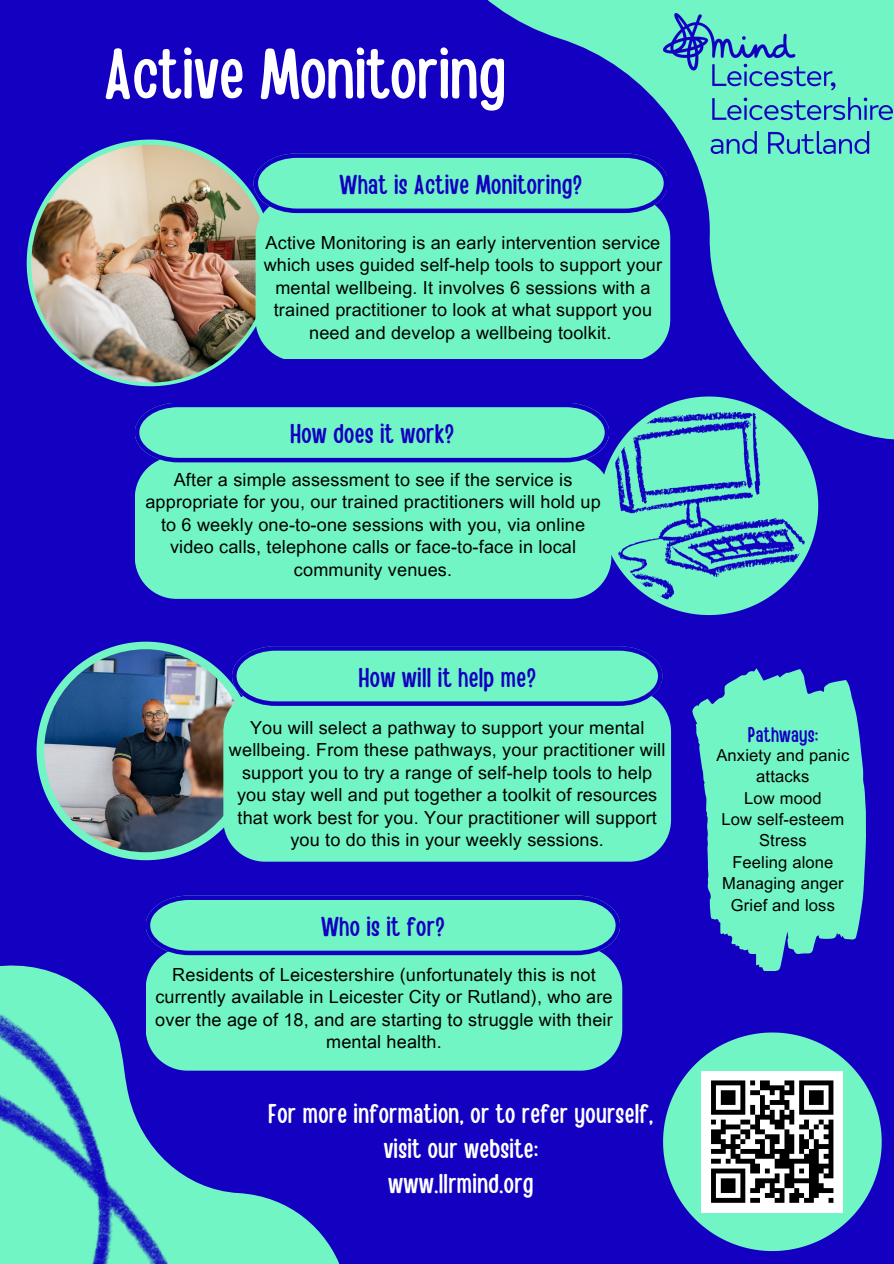
<style>
.page{position:relative;width:894px;height:1264px;background:#fff}
.page>*{position:absolute;margin:0;border:0;box-sizing:border-box;transform-origin:0 0}
.t1{font:70.5px "Handy Casual Condensed";color:#fff}
.t2{font:27px/35px "Handy Casual Condensed";letter-spacing:.01em;color:#fff;text-align:center}
.t3{font:27px "Handy Casual Condensed";letter-spacing:.01em;color:#1300c1}
.t4{font:21px "Handy Casual Condensed";letter-spacing:.01em;color:#1300c1}
.t5{font:18px/22.5px "Arial MT Pro";letter-spacing:.01em;color:#000;text-align:center}
.t6{font:18px/22.5px "Arial Unicode MS";letter-spacing:.01em;color:#000;text-align:center}
.t7{font:16.5px/21.5px "Arial MT Pro";letter-spacing:.01em;color:#000;text-align:center}
</style>
<div class="page">
<div style="left:0;top:0;width:893px;height:1263px;background:#1300c1"></div>
<svg style="left:487px;top:0;width:406px;height:512px;fill:#71f5c4"></svg>
<svg style="left:27px;top:139px;width:228px;height:247px"></svg>
<svg style="left:37px;top:641px;width:195px;height:118px"></svg>
<img style="left:0;top:759px;width:383px;height:504px">
<img style="left:31px;top:145px;width:238px;height:237px;border-radius:50%">
<div style="left:255px;top:196px;width:415px;height:163px;background:#71f5c4"></div>
<svg style="left:253px;top:153px;width:415px;height:60px"></svg>
<svg style="left:599px;top:396px;width:219px;height:219px"></svg>
<div style="left:135px;top:456px;width:476px;height:143px;background:#71f5c4"></div>
<svg style="left:135px;top:402px;width:474px;height:60px"></svg>
<img style="left:605px;top:403px;width:206px;height:205px;border-radius:50%">
<img style="left:44px;top:649px;width:203px;height:203px;border-radius:50%">
<svg style="left:663px;top:1032px;width:218px;height:218px;fill:#71f5c4"></svg>
<div style="left:223px;top:689px;width:447px;height:172px;background:#71f5c4"></div>
<svg style="left:232px;top:646px;width:430px;height:60px;background:#5fc7c3"></svg>
<div style="left:146px;top:955px;width:476px;height:115px;background:#71f5c4"></div>
<svg style="left:146px;top:895px;width:474px;height:60px"></svg>
<svg style="left:692px;top:668px;width:173px;height:302px;fill:#71f5c4"></svg>
<img style="left:663px;top:14px;width:229px;height:139px">
<div style="left:701px;top:1070px;width:142px;height:142px;background:#fff"></div>
<svg style="left:711px;top:1080px;width:122px;height:122px"></svg>
<h1 class="t1" style="left:105px;top:28px;width:403px">Active Monitoring</h1>
<h2 class="t3" style="left:339px;top:167px;width:244px">What is Active Monitoring?</h2>
<p class="t5" style="left:263px;top:233px;width:400px">Active Monitoring is an early intervention service which uses guided self-help tools to support your mental wellbeing. It involves 6 sessions with a trained practitioner to look at what support you need and develop a wellbeing toolkit.</p>
<h2 class="t3" style="left:290px;top:416px;width:165px">How does it work?</h2>
<p class="t5" style="left:145px;top:470px;width:457px">After a simple assessment to see if the service is appropriate for you, our trained practitioners will hold up to 6 weekly one-to-one sessions with you, via online video calls, telephone calls or face-to-face in local community venues.</p>
<h2 class="t3" style="left:358px;top:659px;width:179px">How will it help me?</h2>
<p class="t5" style="left:229px;top:718px;width:438px">You will select a pathway to support your mental wellbeing. From these pathways, your practitioner will support you to try a range of self-help tools to help you stay well and put together a toolkit of resources that work best for you. Your practitioner will support you to do this in your weekly sessions.</p>
<h2 class="t3" style="left:321px;top:909px;width:125px">Who is it for?</h2>
<p class="t6" style="left:155px;top:962px;width:459px">Residents of Leicestershire (unfortunately this is not currently available in Leicester City or Rutland), who are over the age of 18, and are starting to struggle with their mental health.</p>
<h2 class="t2" style="left:268px;top:1094px;width:387px">For more information, or to refer yourself, visit our website:<br>www.llrmind.org</h2>
<p class="t4" style="left:747px;top:720px;width:72px">Pathways:</p>
<p class="t7" style="left:716px;top:746px;width:134px">Anxiety and panic attacks<br>Low mood<br>Low self-esteem<br>Stress<br>Feeling alone<br>Managing anger<br>Grief and loss</p>
</div>
